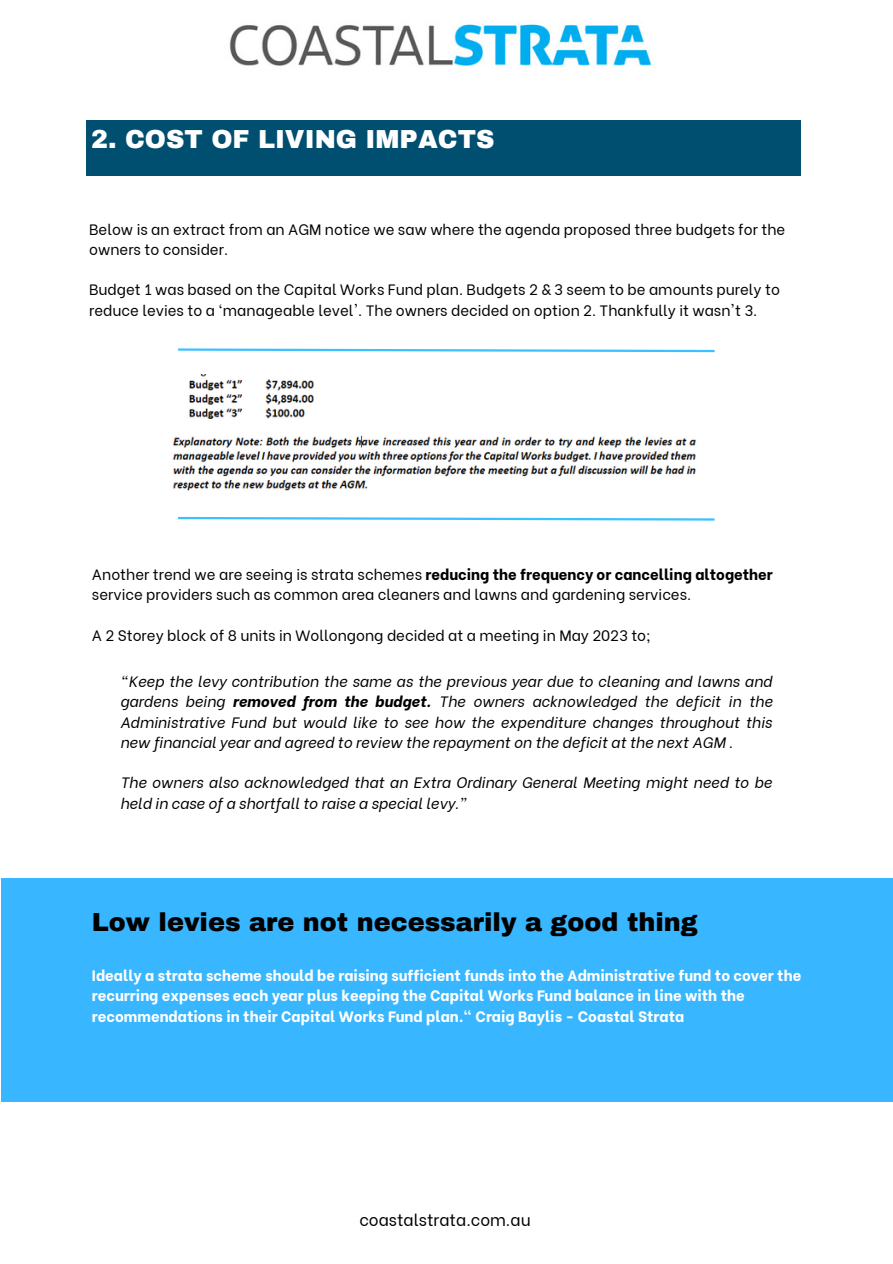
<style>
.page{position:relative;width:893px;height:1264px;background:#fff}
.page>*{position:absolute;margin:0;border:0;box-sizing:border-box;transform-origin:0 0}
.t1{font:900 25.5px "Archivo";color:#000}
.t2{font:900 25.5px "Archivo";color:#fff}
.t3{font:16.5px "Be Vietnam";color:#000}
.t4{font:15px/20.2px "Be Vietnam";color:#000}
.t5{font:italic 15px/20.2px "Be Vietnam";color:#000;text-align:justify}
.t6{font:800 15px/20.2px "Be Vietnam";color:#fff}
.s1{font-weight:800}
</style>
<div class="page">
<img style="left:229px;top:24px;width:422px;height:42px">
<div style="left:86px;top:120px;width:714px;height:55px;background:#014f70"></div>
<img style="left:172px;top:374px;width:525px;height:117px">
<svg style="left:178px;top:516px;width:537px;height:5px"></svg>
<svg style="left:178px;top:348px;width:537px;height:5px"></svg>
<div style="left:1px;top:877px;width:891px;height:224px;background:#38b6ff"></div>
<p class="t2" style="left:91px;top:126px;width:405px">2. COST OF LIVING IMPACTS</p>
<p class="t4" style="left:89px;top:217px;width:697px">Below is an extract from an AGM notice we saw where the agenda proposed three budgets for the owners to consider.</p>
<p class="t4" style="left:89px;top:278px;width:692px">Budget 1 was based on the Capital Works Fund plan. Budgets 2 &amp; 3 seem to be amounts purely to reduce levies to a ‘manageable level'. The owners decided on option 2. Thankfully it wasn't 3.</p>
<p class="t4" style="left:92px;top:562px;width:682px">Another trend we are seeing is strata schemes <span class="s1">reducing the frequency or cancelling altogether </span>service providers such as common area cleaners and lawns and gardening services.</p>
<p class="t4" style="left:92px;top:623px;width:560px">A 2 Storey block of 8 units in Wollongong decided at a meeting in May 2023 to;</p>
<p class="t5" style="left:120px;top:670px;width:654px">"Keep the levy contribution the same as the previous year due to cleaning and lawns and gardens being <span class="s1">removed from the budget.</span> The owners acknowledged the deficit in the Administrative Fund but would like to see how the expenditure changes throughout this new financial year and agreed to review the repayment on the deficit at the next AGM .</p>
<p class="t5" style="left:120px;top:771px;width:653px">The owners also acknowledged that an Extra Ordinary General Meeting might need to be held in case of a shortfall to raise a special levy.”</p>
<p class="t1" style="left:92px;top:909px;width:607px">Low levies are not necessarily a good thing</p>
<p class="t6" style="left:92px;top:964px;width:710px">Ideally a strata scheme should be raising sufficient funds into the Administrative fund to cover the recurring expenses each year plus keeping the Capital Works Fund balance in line with the recommendations in their Capital Works Fund plan." Craig Baylis - Coastal Strata</p>
<p class="t3" style="left:359px;top:1205px;width:173px">coastalstrata.com.au</p>
</div>
